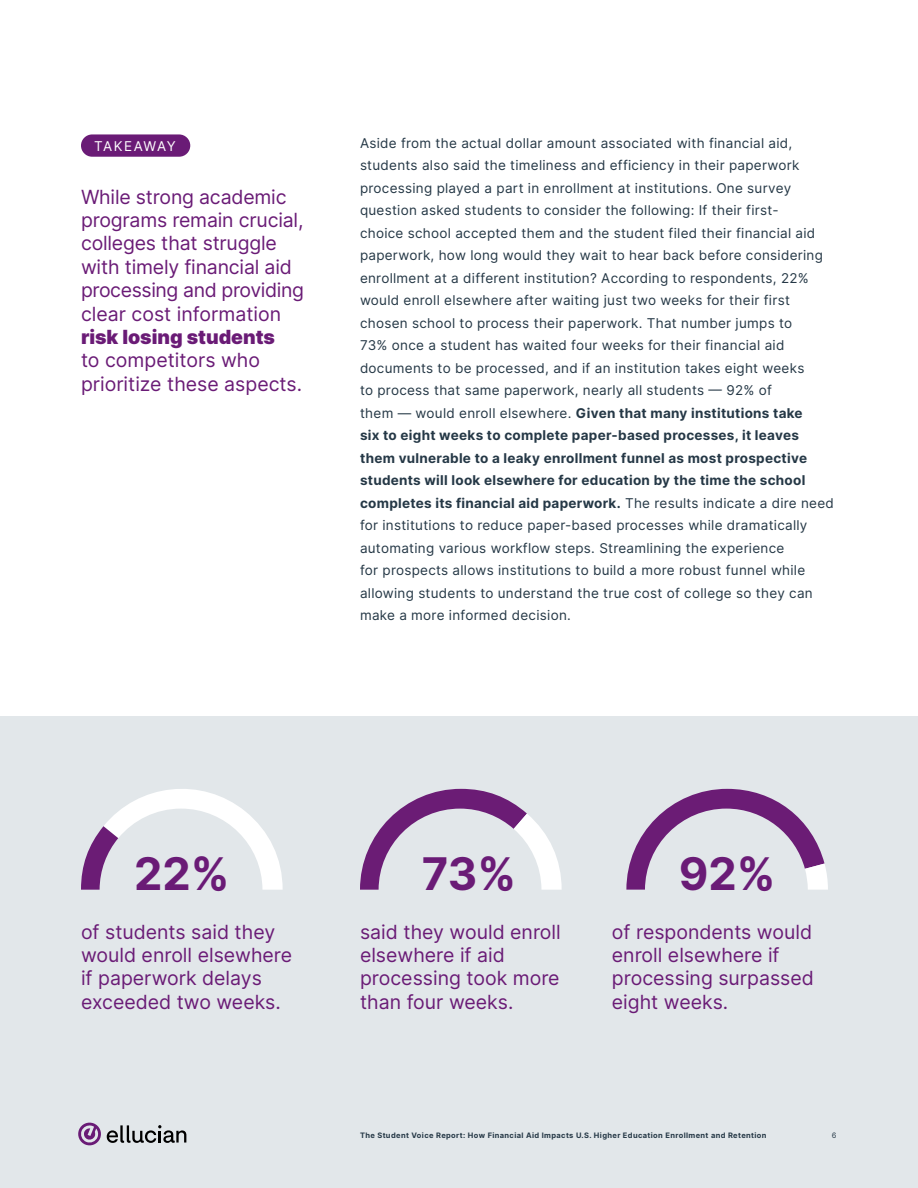
<style>
.page{position:relative;width:918px;height:1188px;background:#fff}
.page>*{position:absolute;margin:0;border:0;box-sizing:border-box;transform-origin:0 0}
.t1{font:700 45px "Inter";color:#6a1b76}
.t2{font:19.5px/23.4px "Inter";color:#6a1b76}
.t3{font:13.5px/22.5px "Inter";letter-spacing:.02em;color:#253846}
.t4{font:13.5px "Inter";letter-spacing:.055em;color:#fff}
.t5{font:700 7.5px "Inter";letter-spacing:.05em;color:#253846}
.t6{font:7.5px "Inter";color:#253846}
.s1{font-weight:900}
.s2{font-weight:700}
</style>
<div class="page">
<div style="left:0;top:716px;width:918px;height:472px;background:#e2e7ea"></div>
<svg style="left:81px;top:789px;width:202px;height:101px"></svg>
<svg style="left:360px;top:789px;width:202px;height:101px"></svg>
<svg style="left:626px;top:789px;width:202px;height:101px"></svg>
<div style="left:81px;top:134px;width:109px;height:23px;background:#6a1b76;border-radius:11px"></div>
<svg style="left:78px;top:1122px;width:108px;height:24px"></svg>
<p class="t4" style="left:94px;top:136px;width:83px">TAKEAWAY</p>
<p class="t2" style="left:81px;top:184px;width:225px">While strong academic programs remain crucial, colleges that struggle with timely financial aid processing and providing clear cost information <span class="s1">risk losing students<br></span>to competitors who prioritize these aspects.</p>
<p class="t3" style="left:360px;top:131px;width:475px">Aside from the actual dollar amount associated with financial aid, students also said the timeliness and efficiency in their paperwork processing played a part in enrollment at institutions. One survey question asked students to consider the following: If their first-<br>choice school accepted them and the student filed their financial aid paperwork, how long would they wait to hear back before considering enrollment at a different institution? According to respondents, 22% would enroll elsewhere after waiting just two weeks for their first chosen school to process their paperwork. That number jumps to<br>73% once a student has waited four weeks for their financial aid documents to be processed, and if an institution takes eight weeks<br>to process that same paperwork, nearly all students — 92% of<br>them — would enroll elsewhere. <span class="s2">Given that many institutions take<br>six to eight weeks to complete paper-based processes, it leaves them vulnerable to a leaky enrollment funnel as most prospective students will look elsewhere for education by the time the school completes its financial aid paperwork.</span> The results indicate a dire need for institutions to reduce paper-based processes while dramatically automating various workflow steps. Streamlining the experience<br>for prospects allows institutions to build a more robust funnel while allowing students to understand the true cost of college so they can make a more informed decision.</p>
<p class="t1" style="left:134px;top:841px;width:97px">22%</p>
<p class="t1" style="left:422px;top:841px;width:96px">73%</p>
<p class="t1" style="left:679px;top:841px;width:98px">92%</p>
<p class="t2" style="left:360px;top:919px;width:202px">said they would enroll elsewhere if aid processing took more than four weeks.</p>
<p class="t2" style="left:612px;top:919px;width:203px">of respondents would enroll elsewhere if processing surpassed eight weeks.</p>
<p class="t2" style="left:81px;top:919px;width:213px">of students said they would enroll elsewhere if paperwork delays exceeded two weeks.</p>
<p class="t5" style="left:360px;top:1129px;width:408px">The Student Voice Report: How Financial Aid Impacts U.S. Higher Education Enrollment and Retention</p>
<p class="t6" style="left:832px;top:1129px;width:6px">6</p>
</div>
